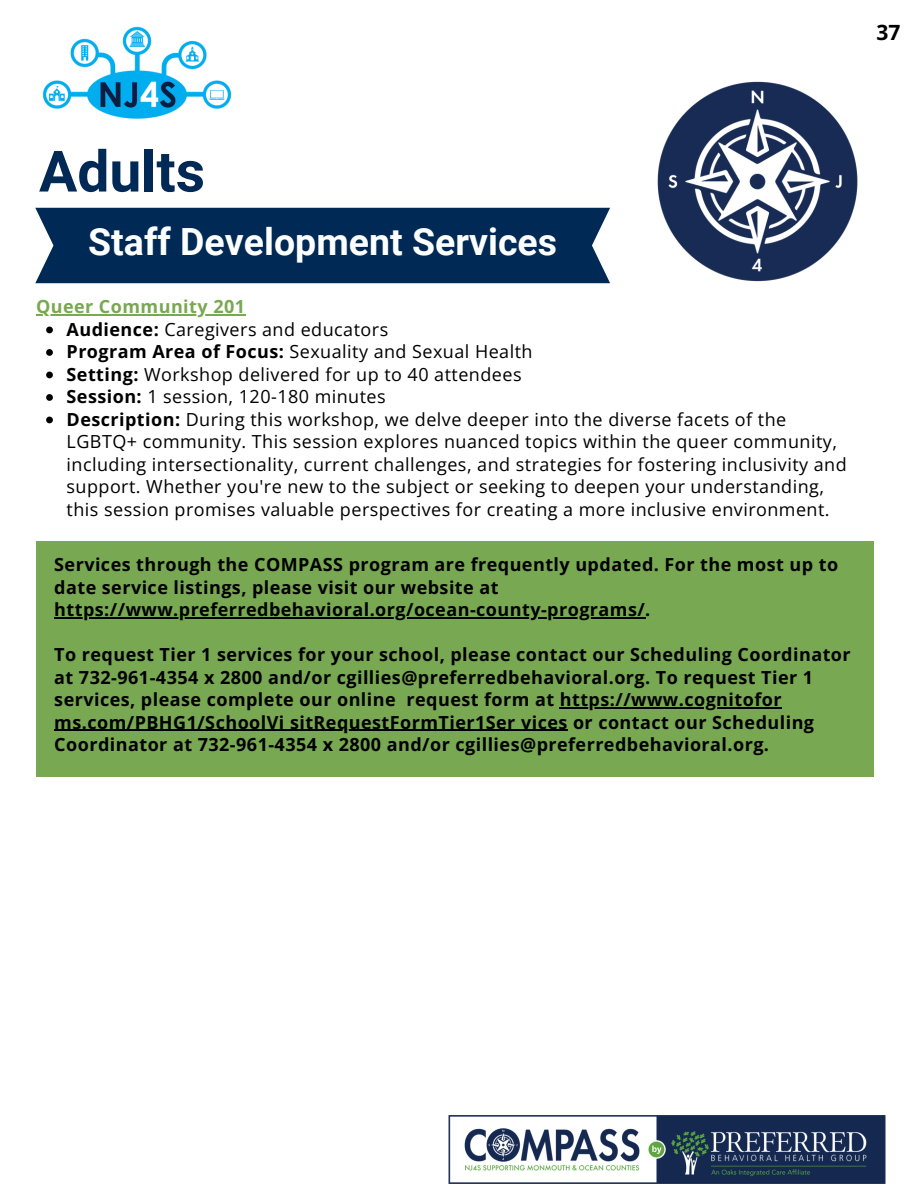
<style>
.page{position:relative;width:918px;height:1188px;background:#fff}
.page>*{position:absolute;margin:0;border:0;box-sizing:border-box;transform-origin:0 0}
.t1{font:700 57px "Roboto";color:#002955}
.t2{font:700 37.5px "Roboto";color:#fdfefe}
.t3{font:700 21px "Open Sans";color:#000}
.t4{font:18px/22.5px "Open Sans";letter-spacing:.025em;color:#000}
.t5{font:700 18px/22.5px "Open Sans";letter-spacing:.025em;color:#000}
.t6{font:700 18px "Open Sans";letter-spacing:.025em;color:#78a852}
.s1{font-weight:700}
</style>
<div class="page">
<img style="left:42px;top:26px;width:190px;height:93px">
<div style="left:35px;top:208px;width:575px;height:75px;background:#002955"></div>
<hr style="left:36px;top:314px;width:210px;height:1px;background:#78a852">
<svg style="left:46px;top:327px;width:7px;height:6px"></svg>
<svg style="left:46px;top:349px;width:7px;height:7px"></svg>
<svg style="left:46px;top:372px;width:7px;height:6px"></svg>
<svg style="left:46px;top:394px;width:7px;height:7px"></svg>
<svg style="left:46px;top:417px;width:7px;height:6px"></svg>
<img style="left:448px;top:1115px;width:438px;height:69px">
<img style="left:657px;top:81px;width:201px;height:201px">
<div style="left:36px;top:542px;width:837px;height:235px;background:#78a852"></div>
<hr style="left:54px;top:617px;width:591px;height:1px;background:#000">
<hr style="left:560px;top:707px;width:222px;height:1px;background:#000">
<hr style="left:54px;top:730px;width:514px;height:1px;background:#000">
<p class="t3" style="left:877px;top:18px;width:25px">37</p>
<p class="t1" style="left:39px;top:139px;width:168px">Adults</p>
<p class="t2" style="left:88px;top:220px;width:470px">Staff Development Services</p>
<h1 class="t6" style="left:36px;top:294px;width:211px">Queer Community 201</h1>
<p class="t4" style="left:67px;top:317px;width:323px"><span class="s1">Audience:</span> Caregivers and educators</p>
<h2 class="t4" style="left:67px;top:340px;width:468px"><span class="s1">Program Area of Focus:</span> Sexuality and Sexual Health</h2>
<h3 class="t4" style="left:67px;top:362px;width:456px"><span class="s1">Setting:</span> Workshop delivered for up to 40 attendees</h3>
<p class="t4" style="left:67px;top:385px;width:321px"><span class="s1">Session:</span> 1 session, 120-180 minutes</p>
<p class="t4" style="left:67px;top:407px;width:782px"><span class="s1">Description:</span> During this workshop, we delve deeper into the diverse facets of the LGBTQ+ community. This session explores nuanced topics within the queer community, including intersectionality, current challenges, and strategies for fostering inclusivity and support. Whether you're new to the subject or seeking to deepen your understanding, this session promises valuable perspectives for creating a more inclusive environment.</p>
<h3 class="t5" style="left:54px;top:553px;width:785px">Services through the COMPASS program are frequently updated. For the most up to date service listings, please visit our website at</h3>
<p class="t5" style="left:54px;top:598px;width:598px">https://www.preferredbehavioral.org/ocean-county-programs/.</p>
<p class="t5" style="left:54px;top:643px;width:798px">To request Tier 1 services for your school, please contact our Scheduling Coordinator at 732-961-4354 x 2800 and/or cgillies@preferredbehavioral.org. To request Tier 1</p>
<p class="t5" style="left:54px;top:688px;width:761px">services, please complete our online request form at https://www.cognitofor ms.com/PBHG1/SchoolVi sitRequestFormTier1Ser vices or contact our Scheduling<br>Coordinator at 732-961-4354 x 2800 and/or cgillies@preferredbehavioral.org.</p>
</div>
